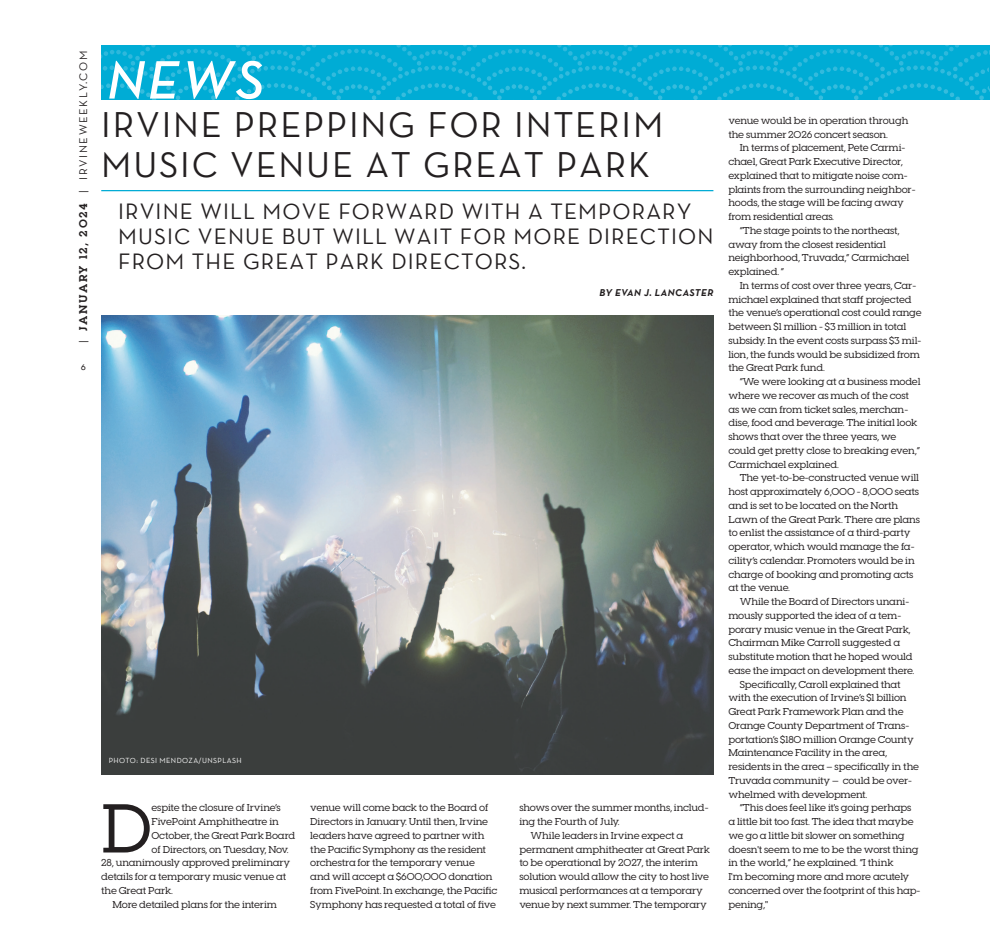
<style>
.page{position:relative;width:990px;height:945px;background:#fff}
.page>*{position:absolute;margin:0;border:0;box-sizing:border-box;transform-origin:0 0}
.t1{font:500 68.88px "Visby Slab CF";color:#231f20}
.t2{font:italic 600 55px "Neutraface Text TT";color:#fff}
.t3{font:36.25px/40px "Neutraface Text TT";letter-spacing:.05em;color:#231f20}
.t4{font:22.5px/25px "Neutraface Text TT";letter-spacing:.05em;color:#231f20}
.t5{font:11.25px "Neutraface Text TT";letter-spacing:.15em;color:#231f20}
.t6{font:500 10px/13.8px "Visby Slab CF";letter-spacing:-.025em;color:#231f20}
.t7{font:italic 700 10px "Neutraface Text TT";letter-spacing:.045em;color:#231f20}
.t8{font:7.5px "Neutraface Text TT";letter-spacing:.05em;color:#fff}
.s1{font-family:"Visby Slab CF";font-weight:700}
</style>
<div class="page">
<svg style="left:101px;top:45px;width:889px;height:55px;background:#07aed6"></svg>
<hr style="left:101px;top:190px;width:612px;height:1px;background:#00acd5">
<img style="left:101px;top:315px;width:612px;height:460px">
<p class="t5" style="left:76px;top:343px;width:294px;rotate:-90deg">| <span class="s1">JANUARY 12, 2024</span> | IRVINEWEEKLY.COM</p>
<p class="t5" style="left:81px;top:359px;width:7px">6</p>
<h2 class="t2" style="left:107px;top:45px;width:159px">NEWS</h2>
<h3 class="t3" style="left:101px;top:105px;width:564px">IRVINE PREPPING FOR INTERIM<br>MUSIC VENUE AT GREAT PARK</h3>
<h3 class="t4" style="left:118px;top:199px;width:597px">IRVINE WILL MOVE FORWARD WITH A TEMPORARY<br>MUSIC VENUE BUT WILL WAIT FOR MORE DIRECTION<br>FROM THE GREAT PARK DIRECTORS.</h3>
<p class="t7" style="left:600px;top:286px;width:115px">BY EVAN J. LANCASTER</p>
<p class="t8" style="left:109px;top:755px;width:134px">PHOTO: DESI MENDOZA/UNSPLASH</p>
<h1 class="t1" style="left:101px;top:787px;width:52px">D</h1>
<p class="t6" style="left:151px;top:801px;width:131px">espite the closure of Irvine’s</p>
<p class="t6" style="left:151px;top:815px;width:129px">FivePoint Amphitheatre in</p>
<p class="t6" style="left:151px;top:828px;width:145px">October, the Great Park Board</p>
<p class="t6" style="left:151px;top:842px;width:139px">of Directors, on Tuesday, Nov.</p>
<p class="t6" style="left:101px;top:856px;width:191px">28, unanimously approved preliminary</p>
<p class="t6" style="left:101px;top:870px;width:187px">details for a temporary music venue at</p>
<p class="t6" style="left:101px;top:883px;width:73px">the Great Park.</p>
<p class="t6" style="left:113px;top:897px;width:166px">More detailed plans for the interim</p>
<p class="t6" style="left:310px;top:801px;width:189px">venue will come back to the Board of Directors in January. Until then, Irvine leaders have agreed to partner with the Pacific Symphony as the resident orchestra for the temporary venue and will accept a $600,000 donation from FivePoint. In exchange, the Pacific Symphony has requested a total of five</p>
<p class="t6" style="left:519px;top:801px;width:191px">shows over the summer months, includ-</p>
<p class="t6" style="left:519px;top:815px;width:102px">ing the Fourth of July.</p>
<p class="t6" style="left:531px;top:828px;width:154px">While leaders in Irvine expect a</p>
<p class="t6" style="left:519px;top:842px;width:192px">permanent amphitheater at Great Park</p>
<p class="t6" style="left:519px;top:856px;width:180px">to be operational by 2027, the interim</p>
<p class="t6" style="left:519px;top:870px;width:191px">solution would allow the city to host live</p>
<p class="t6" style="left:519px;top:883px;width:185px">musical performances at a temporary</p>
<p class="t6" style="left:519px;top:897px;width:189px">venue by next summer. The temporary</p>
<p class="t6" style="left:728px;top:113px;width:182px">venue would be in operation through the summer 2026 concert season.</p>
<p class="t6" style="left:740px;top:141px;width:167px">In terms of placement, Pete Carmi-</p>
<p class="t6" style="left:728px;top:155px;width:176px">chael, Great Park Executive Director,</p>
<p class="t6" style="left:728px;top:168px;width:181px">explained that to mitigate noise com-</p>
<p class="t6" style="left:728px;top:182px;width:189px">plaints from the surrounding neighbor-</p>
<p class="t6" style="left:728px;top:196px;width:177px">hoods, the stage will be facing away</p>
<p class="t6" style="left:728px;top:210px;width:107px">from residential areas.</p>
<p class="t6" style="left:740px;top:223px;width:162px">“The stage points to the northeast,</p>
<p class="t6" style="left:728px;top:237px;width:159px">away from the closest residential</p>
<p class="t6" style="left:728px;top:251px;width:182px">neighborhood, Truvada,” Carmichael</p>
<p class="t6" style="left:728px;top:265px;width:57px">explained. “</p>
<p class="t6" style="left:740px;top:278px;width:178px">In terms of cost over three years, Car-</p>
<p class="t6" style="left:728px;top:292px;width:185px">michael explained that staff projected</p>
<p class="t6" style="left:728px;top:306px;width:195px">the venue’s operational cost could range</p>
<p class="t6" style="left:728px;top:320px;width:180px">between $1 million - $3 million in total</p>
<p class="t6" style="left:728px;top:333px;width:195px">subsidy. In the event costs surpass $3 mil-</p>
<p class="t6" style="left:728px;top:347px;width:193px">lion, the funds would be subsidized from</p>
<p class="t6" style="left:728px;top:361px;width:98px">the Great Park fund.</p>
<p class="t6" style="left:740px;top:375px;width:182px">“We were looking at a business model</p>
<p class="t6" style="left:728px;top:388px;width:182px">where we recover as much of the cost</p>
<p class="t6" style="left:728px;top:402px;width:181px">as we can from ticket sales, merchan-</p>
<p class="t6" style="left:728px;top:416px;width:190px">dise, food and beverage. The initial look</p>
<p class="t6" style="left:728px;top:430px;width:169px">shows that over the three years, we</p>
<p class="t6" style="left:728px;top:443px;width:193px">could get pretty close to breaking even,”</p>
<p class="t6" style="left:728px;top:457px;width:112px">Carmichael explained.</p>
<p class="t6" style="left:740px;top:471px;width:181px">The yet-to-be-constructed venue will</p>
<p class="t6" style="left:728px;top:485px;width:192px">host approximately 6,000 - 8,000 seats</p>
<p class="t6" style="left:728px;top:498px;width:172px">and is set to be located on the North</p>
<p class="t6" style="left:728px;top:512px;width:193px">Lawn of the Great Park. There are plans</p>
<p class="t6" style="left:728px;top:526px;width:184px">to enlist the assistance of a third-party</p>
<p class="t6" style="left:728px;top:540px;width:188px">operator, which would manage the fa-</p>
<p class="t6" style="left:728px;top:553px;width:188px">cility’s calendar. Promoters would be in</p>
<p class="t6" style="left:728px;top:567px;width:187px">charge of booking and promoting acts</p>
<p class="t6" style="left:728px;top:581px;width:63px">at the venue.</p>
<p class="t6" style="left:740px;top:595px;width:171px">While the Board of Directors unani-</p>
<p class="t6" style="left:728px;top:608px;width:174px">mously supported the idea of a tem-</p>
<p class="t6" style="left:728px;top:622px;width:184px">porary music venue in the Great Park,</p>
<p class="t6" style="left:728px;top:636px;width:173px">Chairman Mike Carroll suggested a</p>
<p class="t6" style="left:728px;top:650px;width:186px">substitute motion that he hoped would</p>
<p class="t6" style="left:728px;top:663px;width:188px">ease the impact on development there.</p>
<p class="t6" style="left:740px;top:677px;width:162px">Specifically, Caroll explained that</p>
<p class="t6" style="left:728px;top:691px;width:180px">with the execution of Irvine’s $1 billion</p>
<p class="t6" style="left:728px;top:705px;width:177px">Great Park Framework Plan and the</p>
<p class="t6" style="left:728px;top:718px;width:182px">Orange County Department of Trans-</p>
<p class="t6" style="left:728px;top:732px;width:187px">portation’s $180 million Orange County</p>
<p class="t6" style="left:728px;top:746px;width:160px">Maintenance Facility in the area,</p>
<p class="t6" style="left:728px;top:760px;width:192px">residents in the area – specifically in the</p>
<p class="t6" style="left:728px;top:773px;width:185px">Truvada community — could be over-</p>
<p class="t6" style="left:728px;top:787px;width:140px">whelmed with development.</p>
<p class="t6" style="left:740px;top:801px;width:173px">“This does feel like it's going perhaps</p>
<p class="t6" style="left:728px;top:815px;width:187px">a little bit too fast. The idea that maybe</p>
<p class="t6" style="left:728px;top:828px;width:178px">we go a little bit slower on something</p>
<p class="t6" style="left:728px;top:842px;width:192px">doesn't seem to me to be the worst thing</p>
<p class="t6" style="left:728px;top:856px;width:167px">in the world,” he explained. “I think</p>
<p class="t6" style="left:728px;top:870px;width:182px">I'm becoming more and more acutely</p>
<p class="t6" style="left:728px;top:883px;width:193px">concerned over the footprint of this hap-</p>
<p class="t6" style="left:728px;top:897px;width:41px">pening,"</p>
</div>
